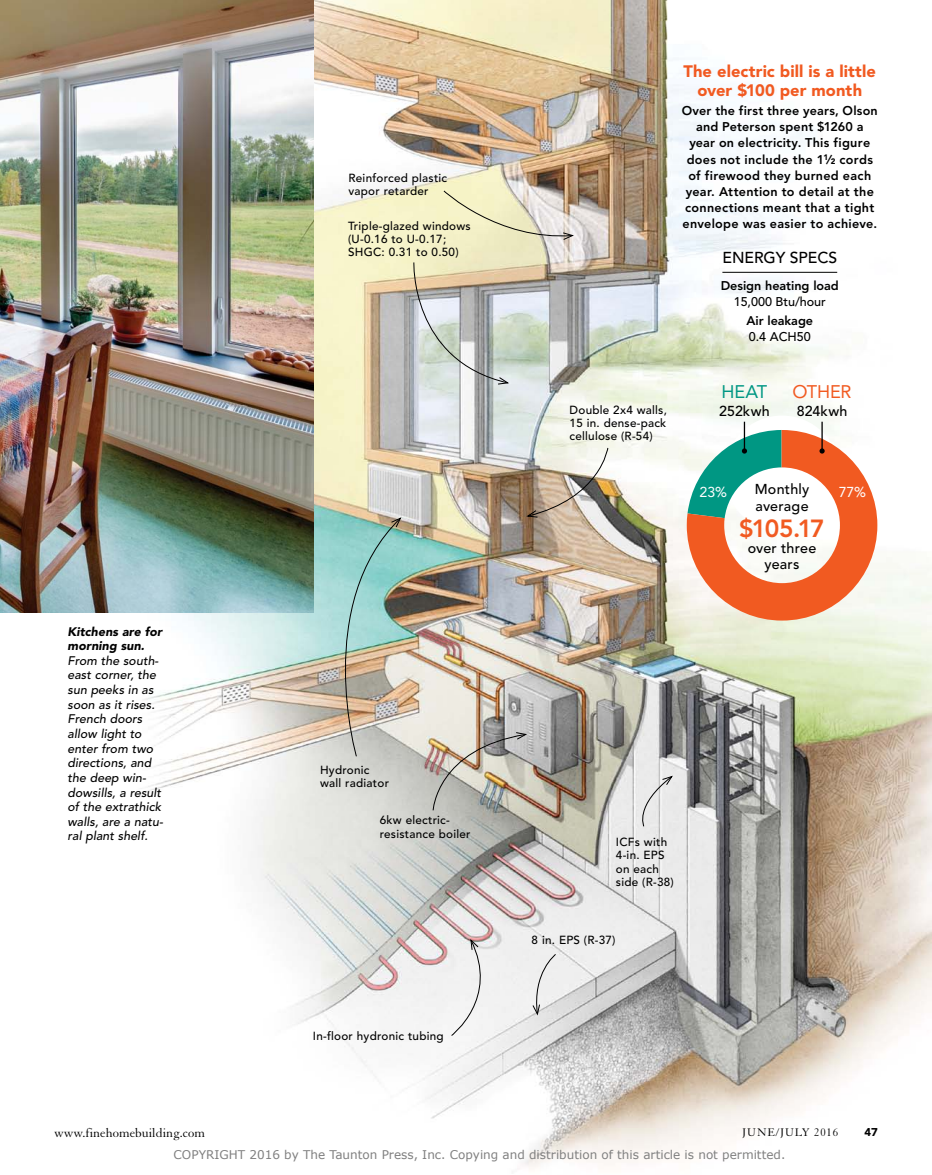
<style>
.page{position:relative;width:932px;height:1175px;background:#fff}
.page>*{position:absolute;margin:0;border:0;box-sizing:border-box;transform-origin:0 0}
.t1{font:800 24.6px "Avenir LT Std";color:#f15a21}
.t2{font:18.15px "Avenir LT Std";letter-spacing:-.015em;color:#f15a21}
.t3{font:18.15px "Avenir LT Std";color:#009783}
.t4{font:900 16.5px/18.8px "Avenir LT Std";letter-spacing:.005em;color:#f15a21;text-align:center}
.t5{font:500 15.75px "Avenir LT Std";letter-spacing:-.005em;color:#000}
.t6{font:500 14.25px/16.2px "Avenir LT Std";letter-spacing:.015em;color:#000}
.t7{font:14.25px "Avenir LT Std";color:#fff}
.t8{font:13.5px "Granjon LT Std";color:#000}
.t9{font:800 12.6px/16.2px "Avenir LT Std";letter-spacing:.02em;color:#000;text-align:center}
.t10{font:800 12.6px "Avenir LT Std";letter-spacing:-.005em;color:#000}
.t11{font:500 12.6px "Avenir LT Std";letter-spacing:-.005em;color:#000}
.t12{font:italic 500 12.3px/14.7px "Avenir LT Std";letter-spacing:.005em;color:#000}
.t13{font:italic 900 12.3px/14.7px "Avenir LT Std";letter-spacing:.005em;color:#000}
.t14{font:12px "Verdana";color:#808080}
.t15{font:12px "Granjon LT Std";color:#000}
.t16{font:500 11.7px/13.2px "Avenir LT Std";letter-spacing:.02em;color:#000}
.t17{font:900 11.25px "Avenir LT Std";color:#000}
.s1{font-weight:900}
.s2{font-weight:900;font-size:7.95px}
</style>
<div class="page">
<img style="left:0;top:0;width:932px;height:1167px">
<hr style="left:722px;top:272px;width:115px;height:1px;background:#000">
<img style="left:1px;top:0;width:313px;height:612px">
<img style="left:0;top:0;width:1px;height:612px">
<svg style="left:686px;top:422px;width:191px;height:198px"></svg>
<svg style="left:410px;top:262px;width:100px;height:123px;background:#c7c7be"></svg>
<svg style="left:443px;top:190px;width:131px;height:51px;background:#e5e0c4"></svg>
<img style="left:525px;top:447px;width:83px;height:71px">
<svg style="left:634px;top:775px;width:39px;height:52px;background:#e0e0e0"></svg>
<svg style="left:532px;top:953px;width:24px;height:63px"></svg>
<svg style="left:451px;top:938px;width:49px;height:98px"></svg>
<img style="left:312px;top:517px;width:90px;height:240px">
<img style="left:432px;top:731px;width:96px;height:80px">
<p class="t13" style="left:68px;top:624px;width:96px">Kitchens are for morning sun.</p>
<p class="t12" style="left:68px;top:653px;width:97px">From the south&shy;east corner, the sun peeks in as soon as it rises.<br>French doors allow light to enter from two directions, and the deep win&shy;dowsills, a result of the extrathick walls, are a natu&shy;ral plant shelf.</p>
<p class="t16" style="left:348px;top:172px;width:100px">Reinforced plastic vapor retarder</p>
<p class="t16" style="left:348px;top:219px;width:124px">Triple-glazed windows (U-0.16 to U-0.17;<br>SHGC: 0.31 to 0.50)</p>
<h3 class="t4" style="left:683px;top:62px;width:194px">The electric bill is a little over $100 per month</h3>
<p class="t9" style="left:681px;top:102px;width:197px">Over the first three years, Olson and Peterson spent $1260 a year on electricity. This figure does not include the 1<sup>1</sup><span class="s1">⁄</span><span class="s2">2</span> cords of firewood they burned each year. Attention to detail at the connections meant that a tight envelope was easier to achieve.</p>
<h3 class="t5" style="left:722px;top:248px;width:116px">Energy specs</h3>
<p class="t10" style="left:720px;top:278px;width:120px">Design heating load</p>
<p class="t11" style="left:733px;top:294px;width:94px">15,000 Btu/hour</p>
<p class="t10" style="left:746px;top:313px;width:68px">Air leakage</p>
<p class="t11" style="left:748px;top:329px;width:63px">0.4 ACH50</p>
<p class="t16" style="left:569px;top:403px;width:99px;text-align:justify">Double 2x4 walls, 15 in. dense-pack cellulose (R-54)</p>
<h2 class="t3" style="left:721px;top:381px;width:47px">HEAT</h2>
<p class="t6" style="left:719px;top:404px;width:52px">252kwh</p>
<h2 class="t2" style="left:792px;top:381px;width:61px">OTHER</h2>
<p class="t6" style="left:796px;top:404px;width:52px">824kwh</p>
<p class="t6" style="left:754px;top:481px;width:56px">Monthly average</p>
<h1 class="t1" style="left:739px;top:513px;width:87px">$105.17</h1>
<p class="t6" style="left:747px;top:540px;width:70px;text-align:center">over three years</p>
<p class="t7" style="left:699px;top:484px;width:29px">23%</p>
<p class="t7" style="left:838px;top:484px;width:29px">77%</p>
<p class="t16" style="left:320px;top:763px;width:70px">Hydronic wall radiator</p>
<p class="t16" style="left:380px;top:814px;width:92px">6kw electric&shy;resistance boiler</p>
<p class="t16" style="left:313px;top:1029px;width:132px">In-floor hydronic tubing</p>
<p class="t16" style="left:616px;top:835px;width:59px">ICFs with<br>4-in. EPS<br>on each side (R-38)</p>
<p class="t16" style="left:531px;top:933px;width:85px">8 in. EPS (R-37)</p>
<p class="t8" style="left:54px;top:1125px;width:152px">www.finehomebuilding.com</p>
<p class="t15" style="left:742px;top:1126px;width:10px">june</p>
<p class="t15" style="left:775px;top:1126px;width:64px">/july 2016</p>
<p class="t17" style="left:864px;top:1125px;width:15px">47</p>
<p class="t14" style="left:174px;top:1146px;width:613px">COPYRIGHT 2016 by The Taunton Press, Inc. Copying and distribution of this article is not permitted.</p>
</div>
